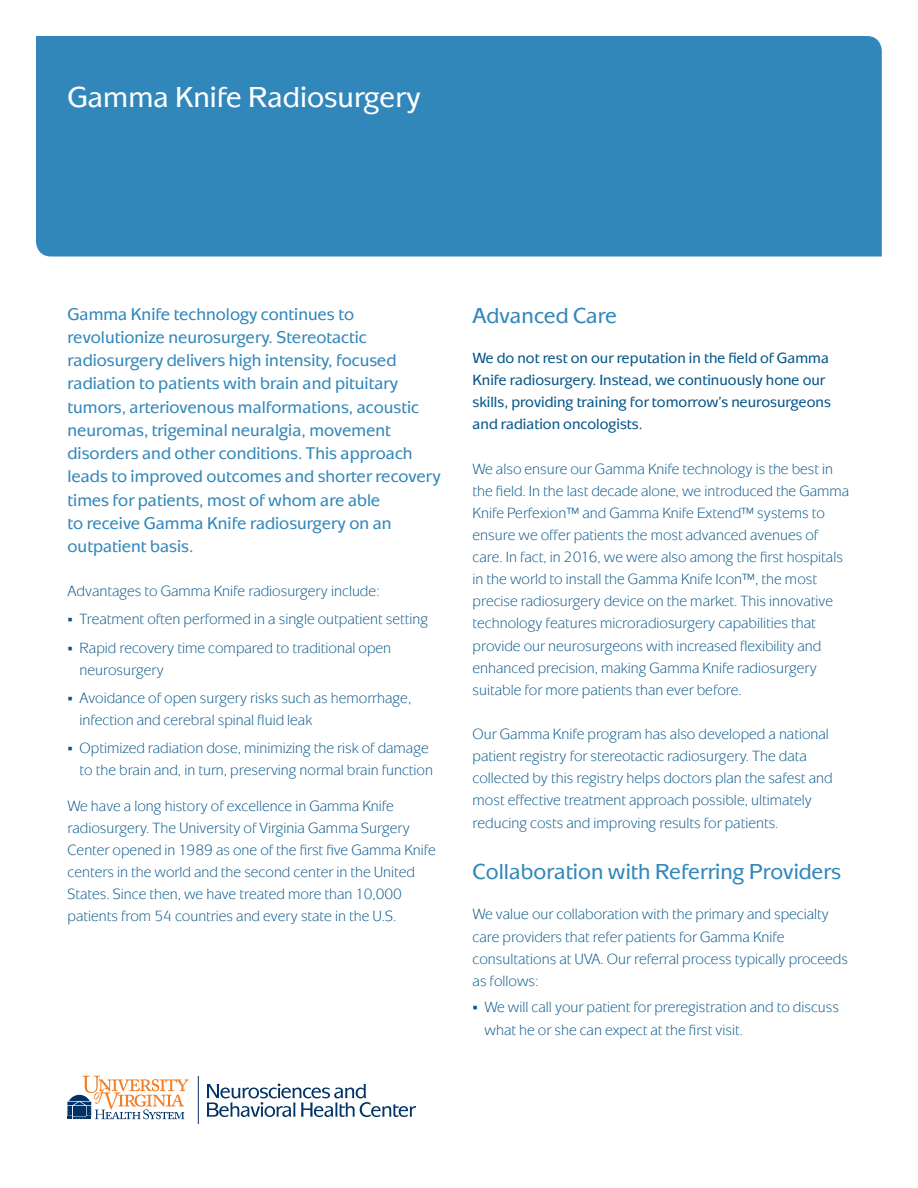
<style>
.page{position:relative;width:918px;height:1188px;background:#fff}
.page>*{position:absolute;margin:0;border:0;box-sizing:border-box;transform-origin:0 0}
.t1{font:30px "Mixage Mdm";color:#fff}
.L1_Subhead{font:22.5px "Mixage Mdm";color:#3287ba}
.IntroParagraph{font:17.7px/23.2px "Mixage Mdm";color:#3287ba}
.Body_Text{font:15.3px/22.2px "Mixage";color:#055689}
.Body_Text-2{font:15.3px/22px "Mixage Mdm";color:#055689}
</style>
<div class="page">
<svg style="left:207px;top:1084px;width:209px;height:33px"></svg>
<hr style="left:198px;top:1076px;width:1px;height:48px;background:#003267">
<svg style="left:67px;top:1076px;width:122px;height:43px"></svg>
<div style="left:36px;top:36px;width:846px;height:220px;background:#3287ba"></div>
<p class="t1" style="left:67px;top:77px;width:354px">Gamma Knife Radiosurgery</p>
<p class="IntroParagraph" style="left:68px;top:303px;width:374px">Gamma Knife® technology continues to revolutionize neurosurgery. Stereotactic radiosurgery delivers high intensity, focused radiation to patients with brain and pituitary tumors, arteriovenous malformations, acoustic neuromas, trigeminal neuralgia, movement disorders and other conditions. This approach leads to improved outcomes and shorter recovery times for patients, most of whom are able<br>to receive Gamma Knife radiosurgery on an outpatient basis.</p>
<p class="Body_Text" style="left:68px;top:581px;width:313px">Advantages to Gamma Knife radiosurgery include:</p>
<p class="Body_Text" style="left:80px;top:609px;width:350px">Treatment often performed in a single outpatient setting</p>
<p class="Body_Text" style="left:80px;top:638px;width:313px">Rapid recovery time compared to traditional open neurosurgery</p>
<p class="Body_Text" style="left:80px;top:688px;width:333px">Avoidance of open surgery risks such as hemorrhage, infection and cerebral spinal fluid leak</p>
<p class="Body_Text" style="left:80px;top:738px;width:355px">Optimized radiation dose, minimizing the risk of damage to the brain and, in turn, preserving normal brain function</p>
<p class="Body_Text" style="left:68px;top:796px;width:370px">We have a long history of excellence in Gamma Knife radiosurgery. The University of Virginia Gamma Surgery Center opened in 1989 as one of the first five Gamma Knife centers in the world and the second center in the United States. Since then, we have treated more than 10,000 patients from 54 countries and every state in the U.S.</p>
<p class="L1_Subhead" style="left:473px;top:300px;width:146px">Advanced Care</p>
<p class="Body_Text-2" style="left:473px;top:348px;width:360px">We do not rest on our reputation in the field of Gamma Knife radiosurgery. Instead, we continuously hone our skills, providing training for tomorrow’s neurosurgeons and radiation oncologists.</p>
<p class="Body_Text" style="left:473px;top:459px;width:378px">We also ensure our Gamma Knife technology is the best in the field. In the last decade alone, we introduced the Gamma Knife Perfexion™ and Gamma Knife Extend™ systems to ensure we offer patients the most advanced avenues of care. In fact, in 2016, we were also among the first hospitals in the world to install the Gamma Knife Icon™, the most precise radiosurgery device on the market. This innovative technology features microradiosurgery capabilities that provide our neurosurgeons with increased flexibility and enhanced precision, making Gamma Knife radiosurgery suitable for more patients than ever before.</p>
<p class="Body_Text" style="left:473px;top:724px;width:362px">Our Gamma Knife program has also developed a national patient registry for stereotactic radiosurgery. The data collected by this registry helps doctors plan the safest and most effective treatment approach possible, ultimately reducing costs and improving results for patients.</p>
<p class="L1_Subhead" style="left:473px;top:857px;width:370px">Collaboration with Referring Providers</p>
<p class="Body_Text" style="left:473px;top:904px;width:377px">We value our collaboration with the primary and specialty care providers that refer patients for Gamma Knife consultations at UVA. Our referral process typically proceeds as follows:</p>
<p class="Body_Text" style="left:485px;top:997px;width:356px">We will call your patient for preregistration and to discuss what he or she can expect at the first visit.</p>
</div>
